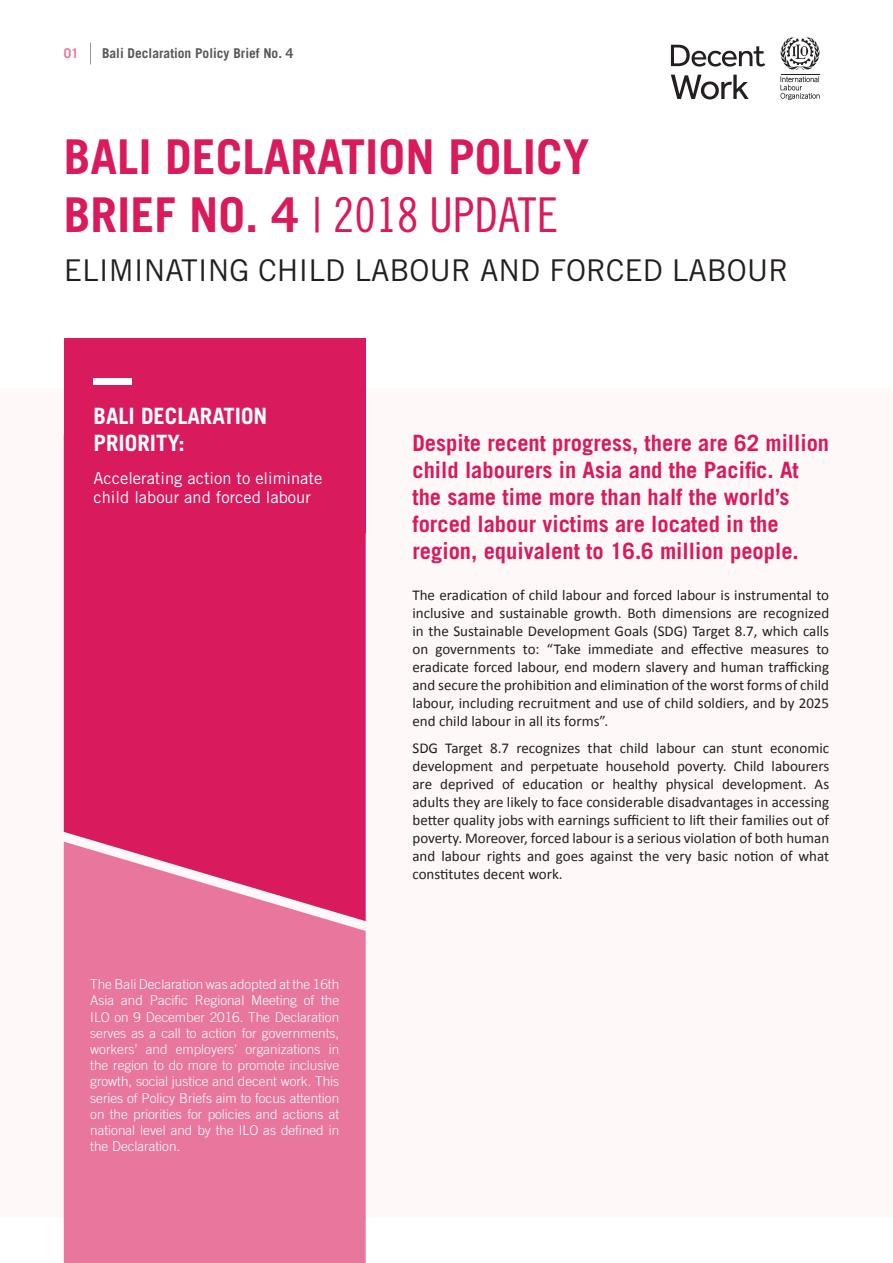
<style>
.page{position:relative;width:893px;height:1263px;background:#fff}
.page>*{position:absolute;margin:0;border:0;box-sizing:border-box;transform-origin:0 0}
.t1{font:700 48px/57.6px "Trade Gothic";color:#d91a5c}
.t2{font:30px "Trade Gothic";color:#231f20}
.Headline{font:700 22.5px/27px "Trade Gothic";color:#d91a5c}
.t3{font:700 22.5px/27px "Trade Gothic";color:#fff}
.t4{font:16.5px/19.8px "Trade Gothic";color:#fff}
.TEXT{font:15px/18px "Calibri";color:#231f20;text-align:justify}
.t5{font:300 13.5px/16.2px "Trade Gothic";color:#fff;text-align:justify}
.t6{font:700 13.5px "Trade Gothic";color:#57585a}
.t7{font:700 13.5px "Trade Gothic";color:#e9769d}
.s1{font-family:"Trade Gothic LT Std Cn 18";font-weight:400}
</style>
<div class="page">
<svg style="left:90px;top:43px;width:1px;height:21px"></svg>
<div style="left:0;top:388px;width:893px;height:830px;background:#fef8f9"></div>
<svg style="left:780px;top:76px;width:40px;height:24px"></svg>
<hr style="left:781px;top:74px;width:38px;height:1px;background:#231f20">
<svg style="left:780px;top:37px;width:40px;height:33px"></svg>
<svg style="left:671px;top:45px;width:94px;height:22px"></svg>
<svg style="left:671px;top:75px;width:78px;height:24px"></svg>
<div style="left:64px;top:921px;width:302px;height:342px;background:#e9769d"></div>
<svg style="left:64px;top:533px;width:302px;height:388px;background:#db2765"></svg>
<div style="left:64px;top:338px;width:302px;height:195px;background:#d91a5c"></div>
<div style="left:94px;top:378px;width:38px;height:6px;background:#fff"></div>
<p class="t7" style="left:64px;top:45px;width:17px">01</p>
<p class="t6" style="left:102px;top:45px;width:193px">Bali Declaration Policy Brief No. 4</p>
<p class="t1" style="left:64px;top:128px;width:527px">BALI DECLARATION POLICY<br>BRIEF NO. 4 <span class="s1">| 2018 UPDATE</span></p>
<p class="t2" style="left:64px;top:252px;width:726px">ELIMINATING CHILD LABOUR AND FORCED LABOUR</p>
<p class="t3" style="left:94px;top:402px;width:175px">BALI DECLARATION<br>PRIORITY:</p>
<p class="t4" style="left:94px;top:468px;width:230px">Accelerating action to eliminate child labour and forced labour</p>
<p class="t5" style="left:90px;top:976px;width:250px">The Bali Declaration was adopted at the 16th Asia and Pacific Regional Meeting of the ILO on 9 December 2016. The Declaration serves as a call to action for governments, workers’ and employers’ organizations in the region to do more to promote inclusive growth, social justice and decent work. This series of Policy Briefs aim to focus attention on the priorities for policies and actions at national level and by the ILO as defined in the Declaration.</p>
<p class="Headline" style="left:412px;top:429px;width:418px">Despite recent progress, there are 62 million child labourers in Asia and the Pacific. At the same time more than half the world’s forced labour victims are located in the region, equivalent to 16.6 million people.</p>
<p class="TEXT" style="left:412px;top:585px;width:418px">The eradication of child labour and forced labour is instrumental to inclusive and sustainable growth. Both dimensions are recognized in the Sustainable Development Goals (SDG) Target 8.7, which calls on governments to: “Take immediate and effective measures to eradicate forced labour, end modern slavery and human trafficking and secure the prohibition and elimination of the worst forms of child labour, including recruitment and use of child soldiers, and by 2025 end child labour in all its forms”.</p>
<p class="TEXT" style="left:412px;top:738px;width:418px">SDG Target 8.7 recognizes that child labour can stunt economic development and perpetuate household poverty. Child labourers are deprived of education or healthy physical development. As adults they are likely to face considerable disadvantages in accessing better quality jobs with earnings sufficient to lift their families out of poverty. Moreover, forced labour is a serious violation of both human and labour rights and goes against the very basic notion of what constitutes decent work.</p>
</div>
